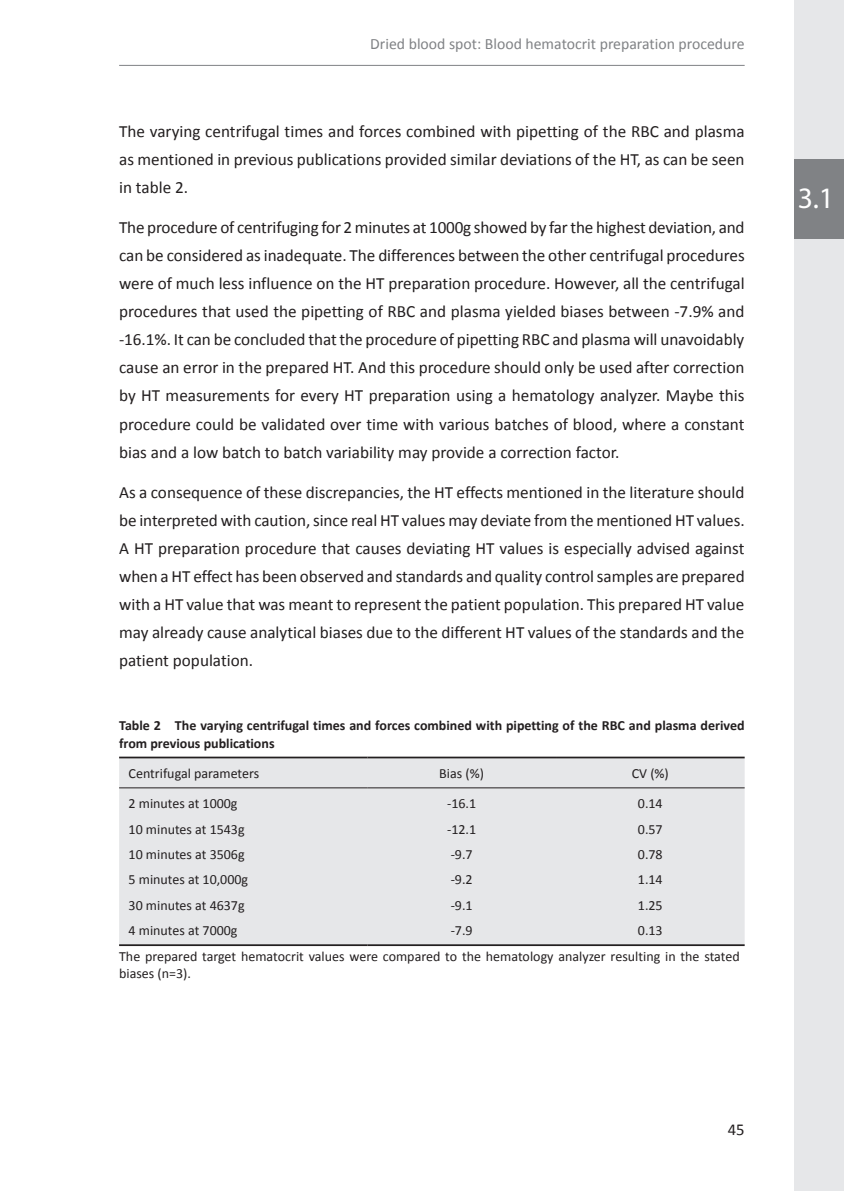
<style>
.page{position:relative;width:844px;height:1191px;background:#fff}
.page>*{position:absolute;margin:0;border:0;box-sizing:border-box;transform-origin:0 0}
.t1{font:29.75px "Myriad Pro";color:#fff}
.t2{font:17.15px/28px "Calibri";color:#231f20;text-align:justify}
.t3{font:16.62px "Calibri";color:#231f20}
.t4{font:15.75px "Calibri";color:#808285}
.t5{font:14px/25.4px "Calibri";color:#231f20}
.t6{font:700 14px/17.5px "Calibri";color:#231f20}
</style>
<div class="page">
<hr style="left:119px;top:65px;width:625px;height:1px;background:#808285">
<div style="left:794px;top:0;width:49px;height:1191px;background:#e6e7e9"></div>
<div style="left:794px;top:159px;width:49px;height:79px;background:#808285"></div>
<div style="left:119px;top:758px;width:625px;height:186px;background:#e6e7e9"></div>
<hr style="left:119px;top:944px;width:248px;height:2px;background:#231f20">
<hr style="left:367px;top:944px;width:189px;height:2px;background:#231f20">
<hr style="left:556px;top:944px;width:188px;height:2px;background:#231f20">
<hr style="left:119px;top:787px;width:248px;height:1px;background:#231f20">
<hr style="left:367px;top:787px;width:189px;height:1px;background:#231f20">
<hr style="left:556px;top:787px;width:188px;height:1px;background:#231f20">
<hr style="left:119px;top:756px;width:248px;height:2px;background:#231f20">
<hr style="left:367px;top:756px;width:189px;height:2px;background:#231f20">
<hr style="left:556px;top:756px;width:188px;height:2px;background:#231f20">
<p class="t4" style="left:370px;top:34px;width:376px">Dried blood spot: Blood hematocrit preparation procedure</p>
<p class="t2" style="left:119px;top:117px;width:626px">The varying centrifugal times and forces combined with pipetting of the RBC and plasma as mentioned in previous publications provided similar deviations of the HT, as can be seen in table 2.</p>
<p class="t2" style="left:119px;top:214px;width:627px">The procedure of centrifuging for 2 minutes at 1000g showed by far the highest deviation, and can be considered as inadequate. The differences between the other centrifugal procedures were of much less influence on the HT preparation procedure. However, all the centrifugal procedures that used the pipetting of RBC and plasma yielded biases between -7.9% and -16.1%. It can be concluded that the procedure of pipetting RBC and plasma will unavoidably cause an error in the prepared HT. And this procedure should only be used after correction by HT measurements for every HT preparation using a hematology analyzer. Maybe this procedure could be validated over time with various batches of blood, where a constant bias and a low batch to batch variability may provide a correction factor.</p>
<p class="t2" style="left:119px;top:478px;width:627px">As a consequence of these discrepancies, the HT effects mentioned in the literature should be interpreted with caution, since real HT values may deviate from the mentioned HT values.<br>A HT preparation procedure that causes deviating HT values is especially advised against when a HT effect has been observed and standards and quality control samples are prepared with a HT value that was meant to represent the patient population. This prepared HT value may already cause analytical biases due to the different HT values of the standards and the patient population.</p>
<p class="t6" style="left:119px;top:716px;width:626px">Table 2 The varying centrifugal times and forces combined with pipetting of the RBC and plasma derived from previous publications</p>
<p class="t5" style="left:128px;top:760px;width:132px">Centrifugal parameters</p>
<p class="t5" style="left:439px;top:760px;width:46px">Bias (%)</p>
<p class="t5" style="left:631px;top:760px;width:39px">CV (%)</p>
<p class="t5" style="left:128px;top:791px;width:110px">2 minutes at 1000g</p>
<p class="t5" style="left:447px;top:791px;width:31px">-16.1</p>
<p class="t5" style="left:637px;top:791px;width:26px">0.14</p>
<p class="t5" style="left:128px;top:816px;width:118px">10 minutes at 1543g</p>
<p class="t5" style="left:447px;top:816px;width:31px">-12.1</p>
<p class="t5" style="left:637px;top:816px;width:26px">0.57</p>
<p class="t5" style="left:128px;top:841px;width:118px">10 minutes at 3506g</p>
<p class="t5" style="left:450px;top:841px;width:24px">-9.7</p>
<p class="t5" style="left:637px;top:841px;width:26px">0.78</p>
<p class="t5" style="left:128px;top:867px;width:121px">5 minutes at 10,000g</p>
<p class="t5" style="left:450px;top:867px;width:24px">-9.2</p>
<p class="t5" style="left:637px;top:867px;width:26px">1.14</p>
<p class="t5" style="left:128px;top:892px;width:118px">30 minutes at 4637g</p>
<p class="t5" style="left:450px;top:892px;width:24px">-9.1</p>
<p class="t5" style="left:637px;top:892px;width:26px">1.25</p>
<p class="t5" style="left:128px;top:918px;width:110px">4 minutes at 7000g</p>
<p class="t5" style="left:450px;top:918px;width:24px">-7.9</p>
<p class="t5" style="left:119px;top:918px;width:622px;text-indent:518px">0.13<br>The prepared target hematocrit values were compared to the hematology analyzer resulting in the stated</p>
<p class="t5" style="left:119px;top:960px;width:73px">biases (n=3).</p>
<h1 class="t1" style="left:797px;top:180px;width:38px">3.1</h1>
<p class="t3" style="left:727px;top:1119px;width:18px">45</p>
</div>
